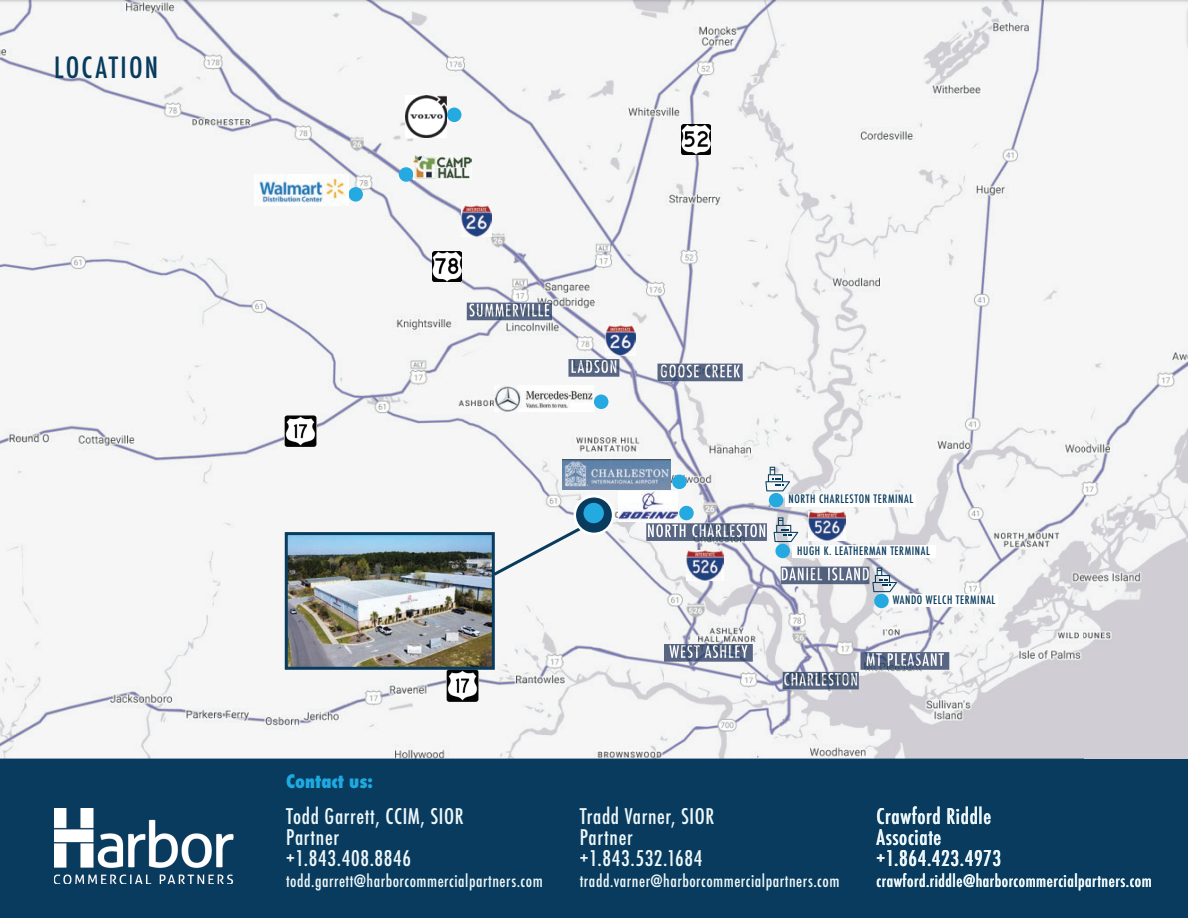
<style>
.page{position:relative;width:1188px;height:918px;background:#fff}
.page>*{position:absolute;margin:0;border:0;box-sizing:border-box;transform-origin:0 0}
.t1{font:500 condensed 28.5px "Futura";letter-spacing:.08em;color:#083b5d}
.t2{font:500 condensed 21px/21px "Futura";letter-spacing:.03em;color:#eef8fb}
.t3{font:800 condensed 18px "Futura";color:#1fa9e1}
.t4{font:500 condensed 16.5px "Futura";letter-spacing:.03em;color:#eef8fb}
.t5{font:500 condensed 11.4px "Futura";letter-spacing:.05em;color:#083b5d}
</style>
<div class="page">
<div style="left:0;top:759px;width:1188px;height:159px;background:#083b5d"></div>
<img style="left:54px;top:808px;width:180px;height:76px">
<img style="left:0;top:0;width:1084px;height:759px">
<img style="left:1084px;top:0;width:104px;height:759px">
<div style="left:775px;top:544px;width:15px;height:14px;background:#24aae1;border-radius:50%"></div>
<div style="left:672px;top:475px;width:15px;height:14px;background:#24aae1;border-radius:50%"></div>
<div style="left:348px;top:187px;width:15px;height:15px;background:#24aae1;border-radius:50%"></div>
<div style="left:594px;top:395px;width:14px;height:14px;background:#24aae1;border-radius:50%"></div>
<div style="left:447px;top:108px;width:15px;height:14px;background:#24aae1;border-radius:50%"></div>
<div style="left:399px;top:167px;width:14px;height:15px;background:#24aae1;border-radius:50%"></div>
<div style="left:679px;top:506px;width:15px;height:14px;background:#24aae1;border-radius:50%"></div>
<div style="left:769px;top:493px;width:14px;height:14px;background:#24aae1;border-radius:50%"></div>
<div style="left:874px;top:594px;width:15px;height:14px;background:#24aae1;border-radius:50%"></div>
<img style="left:783px;top:672px;width:76px;height:18px">
<img style="left:784px;top:673px;width:73px;height:13px">
<img style="left:467px;top:303px;width:85px;height:17px">
<img style="left:469px;top:304px;width:80px;height:13px">
<img style="left:657px;top:364px;width:86px;height:17px">
<img style="left:661px;top:365px;width:79px;height:13px">
<img style="left:646px;top:523px;width:121px;height:18px">
<img style="left:648px;top:524px;width:117px;height:13px">
<div style="left:785px;top:494px;width:131px;height:12px;background:#fff"></div>
<div style="left:792px;top:545px;width:144px;height:13px;background:#fff"></div>
<div style="left:890px;top:595px;width:108px;height:12px;background:#fff"></div>
<img style="left:664px;top:644px;width:89px;height:18px">
<img style="left:669px;top:645px;width:79px;height:13px">
<img style="left:568px;top:359px;width:51px;height:18px">
<img style="left:572px;top:360px;width:44px;height:13px">
<img style="left:860px;top:652px;width:89px;height:18px">
<img style="left:866px;top:653px;width:78px;height:13px">
<img style="left:781px;top:567px;width:89px;height:17px">
<img style="left:782px;top:568px;width:87px;height:12px">
<img style="left:619px;top:491px;width:59px;height:30px">
<img style="left:413px;top:155px;width:59px;height:24px">
<img style="left:562px;top:460px;width:109px;height:29px">
<img style="left:405px;top:95px;width:42px;height:42px">
<img style="left:254px;top:175px;width:94px;height:31px">
<img style="left:495px;top:385px;width:99px;height:26px">
<svg style="left:765px;top:467px;width:25px;height:24px"></svg>
<svg style="left:774px;top:517px;width:24px;height:25px"></svg>
<svg style="left:872px;top:567px;width:25px;height:25px"></svg>
<img style="left:447px;top:670px;width:32px;height:31px">
<img style="left:285px;top:415px;width:31px;height:32px">
<img style="left:462px;top:206px;width:30px;height:30px">
<img style="left:605px;top:325px;width:31px;height:31px">
<img style="left:682px;top:125px;width:29px;height:29px">
<img style="left:687px;top:551px;width:36px;height:29px">
<img style="left:809px;top:511px;width:37px;height:30px">
<img style="left:432px;top:252px;width:30px;height:29px">
<div style="left:490px;top:512px;width:117px;height:66px;background:#f5f6f5"></div>
<svg style="left:575px;top:496px;width:38px;height:38px"></svg>
<div style="left:574px;top:495px;width:40px;height:40px;border:3px solid #fff;border-radius:50%"></div>
<div style="left:584px;top:503px;width:20px;height:20px;background:#24aae1;border-radius:50%"></div>
<img style="left:289px;top:536px;width:202px;height:130px">
<div style="left:285px;top:532px;width:210px;height:138px;border:3px solid #083b5d"></div>
<h1 class="t1" style="left:54px;top:49px;width:106px">LOCATION</h1>
<p class="t5" style="left:789px;top:492px;width:126px">NORTH CHARLESTON TERMINAL</p>
<p class="t5" style="left:797px;top:543px;width:134px">HUGH K. LEATHERMAN TERMINAL</p>
<p class="t5" style="left:893px;top:593px;width:104px">WANDO WELCH TERMINAL</p>
<p class="t3" style="left:286px;top:769px;width:88px">Contact us:</p>
<p class="t2" style="left:286px;top:806px;width:179px">Todd Garrett, CCIM, SIOR<br>Partner +1.843.408.8846</p>
<p class="t4" style="left:286px;top:870px;width:258px">todd.garrett@harborcommercialpartners.com</p>
<p class="t2" style="left:580px;top:806px;width:136px">Tradd Varner, SIOR<br>Partner +1.843.532.1684</p>
<p class="t4" style="left:580px;top:870px;width:261px">tradd.varner@harborcommercialpartners.com</p>
<p class="t2" style="left:876px;top:806px;width:126px">Crawford Riddle<br>Associate +1.864.423.4973</p>
<p class="t4" style="left:876px;top:870px;width:277px">crawford.riddle@harborcommercialpartners.com</p>
</div>
